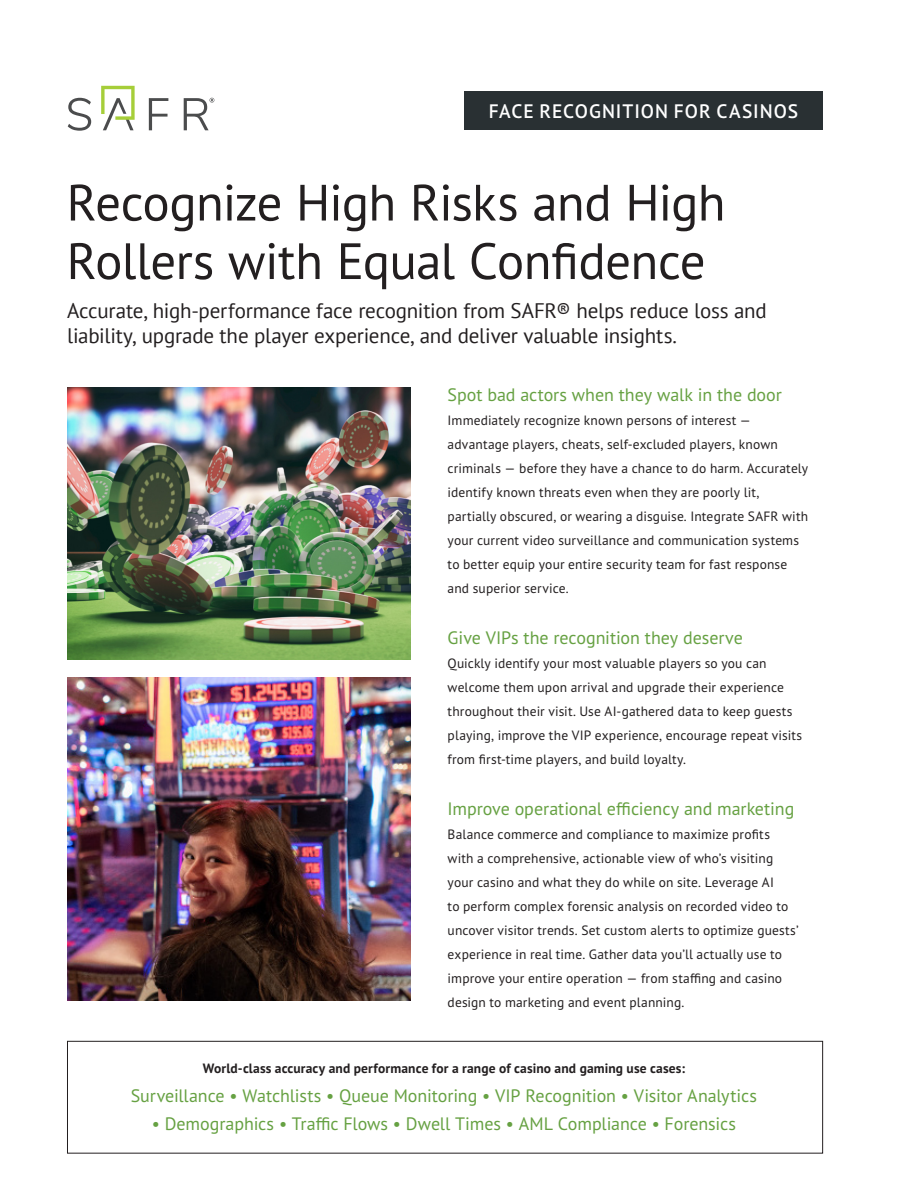
<style>
.page{position:relative;width:918px;height:1188px;background:#fff}
.page>*{position:absolute;margin:0;border:0;box-sizing:border-box;transform-origin:0 0}
.t1{font:51px/58.5px "PT Sans";letter-spacing:-.015em;color:#231f20}
.Intro_Copy{font:21px/25.5px "PT Sans";letter-spacing:-.01em;color:#231f20}
.t2{font:600 19.5px "PT Sans Pro";letter-spacing:.05em;color:#fff}
.Subhead_1_-_SAFR{font:18px "PT Sans Pro";letter-spacing:-.005em;color:#66a142}
.Subhead_1_-_SAFR-2{font:13.5px/24px "PT Sans Pro";letter-spacing:.01em;color:#231f20}
.Subhead_2{font:700 13.5px "PT Sans Pro";letter-spacing:.01em;color:#231f20}
.s1{font-family:"PT Sans Pro"}
</style>
<div class="page">
<svg style="left:68px;top:98px;width:23px;height:33px"></svg>
<svg style="left:149px;top:98px;width:19px;height:32px"></svg>
<svg style="left:101px;top:86px;width:34px;height:44px"></svg>
<svg style="left:184px;top:98px;width:30px;height:32px"></svg>
<img style="left:67px;top:387px;width:344px;height:273px">
<img style="left:67px;top:677px;width:344px;height:324px">
<div style="left:464px;top:91px;width:359px;height:39px;background:#293033"></div>
<div style="left:67px;top:1041px;width:756px;height:112px;border:1px solid #231f20"></div>
<p class="t2" style="left:489px;top:99px;width:311px">FACE RECOGNITION FOR CASINOS</p>
<p class="t1" style="left:67px;top:172px;width:661px">Recognize High Risks and High<br>Rollers with Equal Confidence</p>
<p class="Intro_Copy" style="left:67px;top:297px;width:701px">Accurate, high-performance face recognition from SAFR<span class="s1">®</span> helps reduce loss and liability, upgrade the player experience, and deliver valuable insights.</p>
<p class="Subhead_1_-_SAFR" style="left:448px;top:383px;width:336px">Spot bad actors when they walk in the door</p>
<p class="Subhead_1_-_SAFR-2" style="left:448px;top:408px;width:362px">Immediately recognize known persons of interest — advantage players, cheats, self-excluded players, known criminals — before they have a chance to do harm. Accurately identify known threats even when they are poorly lit, partially obscured, or wearing a disguise. Integrate SAFR with your current video surveillance and communication systems to better equip your entire security team for fast response and superior service.</p>
<p class="Subhead_1_-_SAFR" style="left:448px;top:626px;width:297px">Give VIPs the recognition they deserve</p>
<p class="Subhead_1_-_SAFR-2" style="left:448px;top:651px;width:356px">Quickly identify your most valuable players so you can welcome them upon arrival and upgrade their experience throughout their visit. Use AI-gathered data to keep guests playing, improve the VIP experience, encourage repeat visits from first-time players, and build loyalty.</p>
<p class="Subhead_1_-_SAFR" style="left:448px;top:797px;width:348px">Improve operational efficiency and marketing</p>
<p class="Subhead_1_-_SAFR-2" style="left:448px;top:822px;width:353px">Balance commerce and compliance to maximize profits with a comprehensive, actionable view of who’s visiting your casino and what they do while on site. Leverage AI<br>to perform complex forensic analysis on recorded video to uncover visitor trends. Set custom alerts to optimize guests’ experience in real time. Gather data you’ll actually use to improve your entire operation — from staffing and casino design to marketing and event planning.</p>
<p class="Subhead_2" style="left:203px;top:1059px;width:484px">World-class accuracy and performance for a range of casino and gaming use cases:</p>
<p class="Subhead_1_-_SAFR" style="left:131px;top:1084px;width:628px">Surveillance • Watchlists • Queue Monitoring • VIP Recognition • Visitor Analytics</p>
<p class="Subhead_1_-_SAFR" style="left:152px;top:1112px;width:586px">• Demographics • Traffic Flows • Dwell Times • AML Compliance • Forensics</p>
</div>
